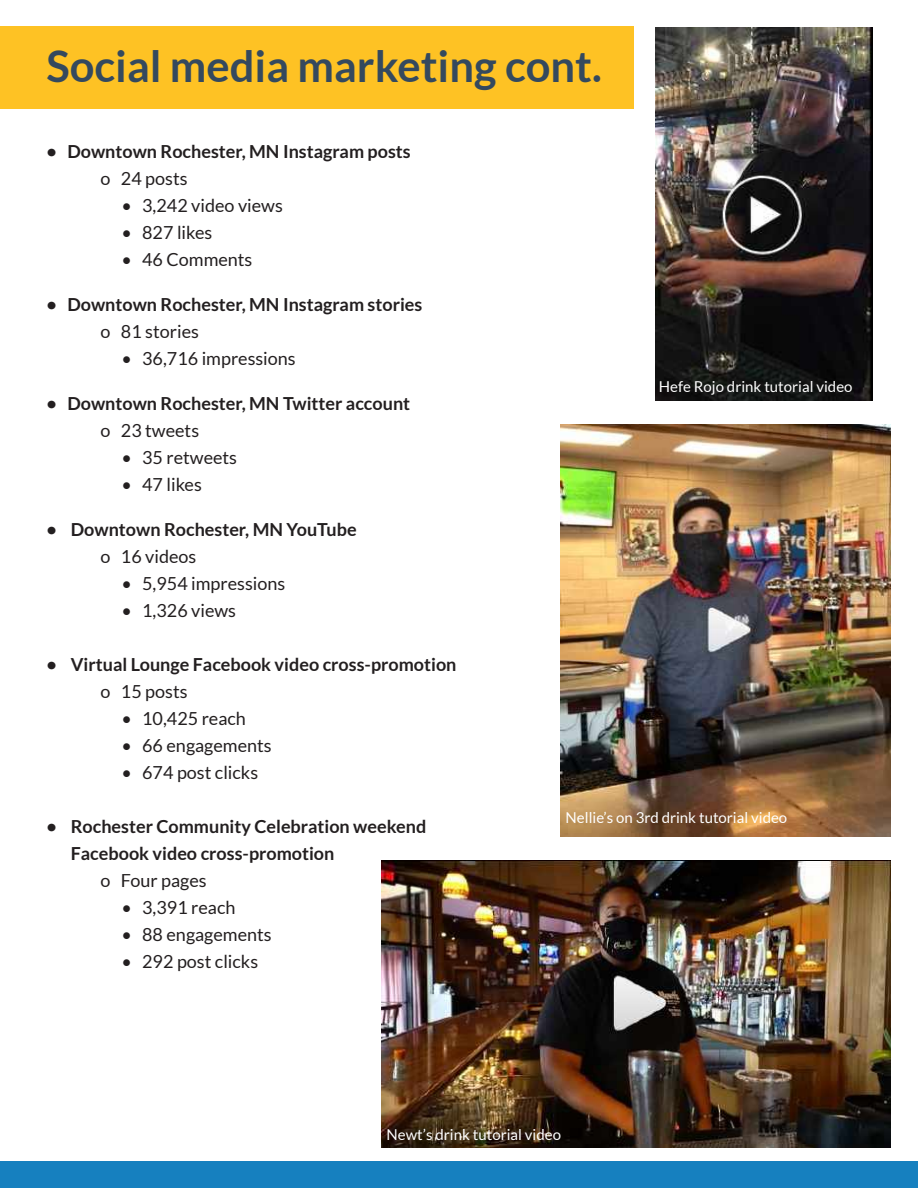
<style>
.page{position:relative;width:918px;height:1188px;background:#fff}
.page>*{position:absolute;margin:0;border:0;box-sizing:border-box;transform-origin:0 0}
.t1{font:700 43.5px "Lato";color:#34495e}
.t2{font:700 18px/27px "Lato";color:#231f20}
.t3{font:18px "Lato";color:#231f20}
.t4{font:15px "Lato";color:#fff}
</style>
<div class="page">
<div style="left:0;top:26px;width:634px;height:83px;background:#fec224"></div>
<div style="left:0;top:1161px;width:918px;height:27px;background:#1680bf"></div>
<img style="left:561px;top:424px;width:330px;height:413px">
<img style="left:382px;top:860px;width:509px;height:287px">
<img style="left:656px;top:27px;width:217px;height:373px">
<h1 class="t1" style="left:46px;top:41px;width:557px">Social media marketing cont.</h1>
<p class="t2" style="left:46px;top:137px;width:366px">• Downtown Rochester, MN Instagram posts</p>
<p class="t3" style="left:100px;top:168px;width:89px">o 24 posts</p>
<p class="t3" style="left:121px;top:195px;width:163px">• 3,242 video views</p>
<p class="t3" style="left:121px;top:222px;width:93px">• 827 likes</p>
<p class="t3" style="left:121px;top:249px;width:133px">• 46 Comments</p>
<p class="t2" style="left:46px;top:290px;width:377px">• Downtown Rochester, MN Instagram stories</p>
<p class="t3" style="left:100px;top:321px;width:100px">o 81 stories</p>
<p class="t3" style="left:121px;top:348px;width:176px">• 36,716 impressions</p>
<p class="t2" style="left:46px;top:389px;width:365px">• Downtown Rochester, MN Twitter account</p>
<p class="t3" style="left:100px;top:420px;width:100px">o 23 tweets</p>
<p class="t3" style="left:121px;top:447px;width:117px">• 35 retweets</p>
<p class="t3" style="left:121px;top:474px;width:82px">• 47 likes</p>
<p class="t2" style="left:46px;top:515px;width:312px">• Downtown Rochester, MN YouTube</p>
<p class="t3" style="left:100px;top:546px;width:97px">o 16 videos</p>
<p class="t3" style="left:121px;top:573px;width:165px">• 5,954 impressions</p>
<p class="t3" style="left:121px;top:600px;width:116px">• 1,326 views</p>
<p class="t2" style="left:46px;top:650px;width:411px">• Virtual Lounge Facebook video cross-promotion</p>
<p class="t3" style="left:100px;top:681px;width:89px">o 15 posts</p>
<p class="t3" style="left:121px;top:708px;width:126px">• 10,425 reach</p>
<p class="t3" style="left:121px;top:735px;width:152px">• 66 engagements</p>
<p class="t3" style="left:121px;top:762px;width:138px">• 674 post clicks</p>
<p class="t2" style="left:71px;top:812px;width:357px;text-indent:-24px">• Rochester Community Celebration weekend<br>Facebook video cross-promotion</p>
<p class="t3" style="left:100px;top:870px;width:108px">o Four pages</p>
<p class="t3" style="left:121px;top:897px;width:116px">• 3,391 reach</p>
<p class="t3" style="left:121px;top:924px;width:152px">• 88 engagements</p>
<p class="t3" style="left:121px;top:951px;width:138px">• 292 post clicks</p>
<p class="t4" style="left:659px;top:378px;width:195px">Hefe Rojo drink tutorial video</p>
<p class="t4" style="left:566px;top:809px;width:223px">Nellie’s on 3rd drink tutorial video</p>
<p class="t4" style="left:387px;top:1126px;width:176px">Newt’s drink tutorial video</p>
</div>
